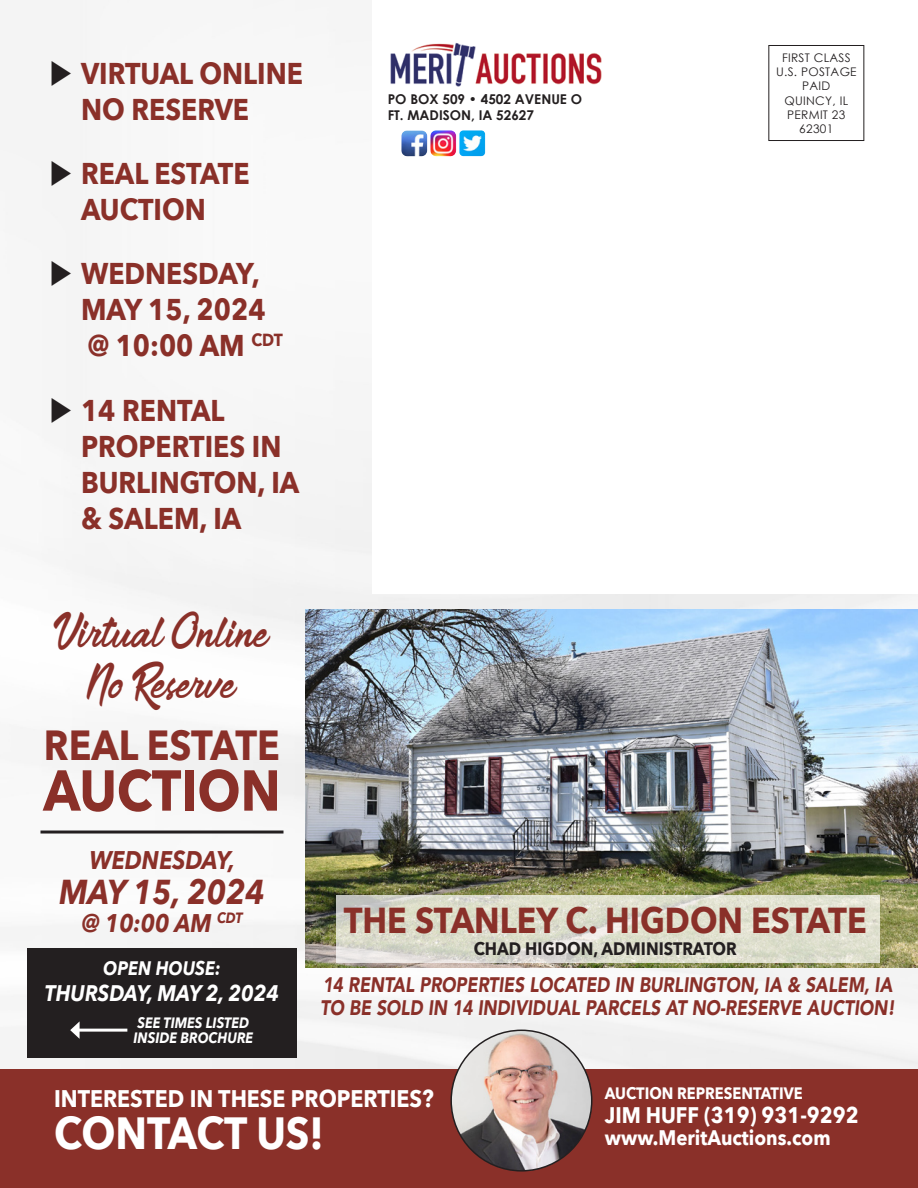
<style>
.page{position:relative;width:918px;height:1188px;background:#fff}
.page>*{position:absolute;margin:0;border:0;box-sizing:border-box;transform-origin:0 0}
.t1{font:700 57px "Avenir Next";color:#8a3029;scale:.89 1}
.t2{font:700 45px "Avenir Next";letter-spacing:-.005em;color:#fff;scale:.89 1}
.t3{font:700 42px "Avenir Next";color:#8a3029;scale:.89 1}
.t4{font:700 36px "Avenir Next";color:#8a3029;scale:.9 1}
.t5{font:36px/51.3px "The Delicate DEMO";color:#8a3029;text-align:center;scale:.82 1}
.t6{font:italic 700 34.5px "Avenir Next";color:#8a3029;scale:.87 1}
.t7{font:700 30px/36px "Avenir Next";color:#8a3029;scale:.89 1}
.t8{font:italic 700 25.5px "Avenir Next";color:#8a3029;scale:.87 1}
.t9{font:700 24px "Avenir Next";color:#fff;scale:.89 1}
.t10{font:700 22.5px "Avenir Next";color:#fff;scale:.89 1}
.t11{font:italic 700 22.5px "Avenir Next";color:#fff;scale:.87 1}
.t12{font:italic 900 21px/22.5px "Avenir";color:#8a3029;scale:.82 1}
.t13{font:700 21px "Avenir Next";color:#fff;scale:.89 1}
.t14{font:italic 700 19.5px "Avenir Next";color:#fff;scale:.87 1}
.t15{font:700 18px "Avenir Next";color:#231f20;scale:.89 1}
.t16{font:700 16.5px "Avenir Next";color:#fff;scale:.89 1}
.t17{font:italic 700 15px/15px "Avenir Next";color:#fff;scale:.87 1}
.t18{font:700 13.5px "Century Gothic";color:#231f20}
.t19{font:11.85px "Century Gothic";letter-spacing:.025em;color:#231f20}
.s1{color:#231f20}
</style>
<div class="page">
<div style="left:0;top:0;width:918px;height:1069px;background:#f6f6f6"></div>
<div style="left:27px;top:949px;width:270px;height:109px;background:#231f20"></div>
<div style="left:373px;top:0;width:545px;height:594px;background:#fff"></div>
<img style="left:390px;top:43px;width:212px;height:44px">
<div style="left:769px;top:45px;width:95px;height:96px;border:1px solid #231f20"></div>
<img style="left:401px;top:130px;width:26px;height:26px">
<img style="left:430px;top:130px;width:26px;height:26px">
<img style="left:459px;top:130px;width:26px;height:26px">
<img style="left:305px;top:609px;width:613px;height:359px">
<div style="left:0;top:1069px;width:918px;height:119px;background:#8a3029"></div>
<img style="left:451px;top:1030px;width:141px;height:141px;border-radius:70px">
<hr style="left:40px;top:831px;width:244px;height:3px;background:#231f20">
<hr style="left:77px;top:1029px;width:50px;height:3px;background:#fff">
<svg style="left:70px;top:1021px;width:10px;height:18px"></svg>
<svg style="left:336px;top:896px;width:543px;height:67px;fill:#dedfce"></svg>
<svg style="left:73px;top:84px;width:27px;height:1px"></svg>
<svg style="left:73px;top:184px;width:27px;height:1px"></svg>
<svg style="left:73px;top:284px;width:27px;height:1px"></svg>
<svg style="left:73px;top:421px;width:27px;height:1px"></svg>
<p class="t7" style="left:50px;top:55px;width:286px"><span class="s1">◆</span> VIRTUAL ONLINE</p>
<p class="t7" style="left:81px;top:91px;width:190px">NO RESERVE</p>
<p class="t7" style="left:50px;top:155px;width:226px"><span class="s1">◆</span> REAL ESTATE</p>
<p class="t7" style="left:81px;top:191px;width:142px">AUCTION</p>
<p class="t7" style="left:50px;top:255px;width:238px"><span class="s1">◆</span> WEDNESDAY,</p>
<p class="t7" style="left:81px;top:291px;width:209px">MAY 15, 2024</p>
<p class="t7" style="left:88px;top:327px;width:221px">@ 10:00 AM <sup>CDT</sup></p>
<p class="t7" style="left:81px;top:392px;width:247px;text-indent:-32px"><span class="s1">◆</span> 14 RENTAL<br>PROPERTIES IN<br>BURLINGTON, IA</p>
<p class="t7" style="left:81px;top:500px;width:182px">&amp; SALEM, IA</p>
<p class="t18" style="left:388px;top:90px;width:196px">PO BOX 509 • 4502 AVENUE O</p>
<p class="t18" style="left:388px;top:106px;width:148px">FT. MADISON, IA 52627</p>
<p class="t19" style="left:782px;top:49px;width:70px">FIRST CLASS</p>
<p class="t19" style="left:776px;top:64px;width:82px">U.S. POSTAGE</p>
<p class="t19" style="left:802px;top:78px;width:30px">PAID</p>
<p class="t19" style="left:784px;top:92px;width:65px">QUINCY, IL</p>
<p class="t19" style="left:787px;top:106px;width:60px">PERMIT 23</p>
<p class="t19" style="left:799px;top:121px;width:36px">62301</p>
<p class="t5" style="left:54px;top:609px;width:265px">Virtual Online<br>No Reserve</p>
<p class="t3" style="left:44px;top:709px;width:267px">REAL ESTATE</p>
<p class="t1" style="left:43px;top:741px;width:268px">AUCTION</p>
<p class="t8" style="left:89px;top:838px;width:169px">WEDNESDAY,</p>
<p class="t6" style="left:59px;top:862px;width:238px">MAY 15, 2024</p>
<p class="t8" style="left:82px;top:901px;width:186px">@ 10:00 AM <sup>CDT</sup></p>
<p class="t14" style="left:103px;top:951px;width:136px">OPEN HOUSE:</p>
<p class="t11" style="left:45px;top:973px;width:271px">THURSDAY, MAY 2, 2024</p>
<p class="t17" style="left:133px;top:1015px;width:139px">SEE TIMES LISTED<br>INSIDE BROCHURE</p>
<p class="t4" style="left:344px;top:889px;width:583px">THE STANLEY C. HIGDON ESTATE</p>
<p class="t15" style="left:474px;top:933px;width:297px">CHAD HIGDON, ADMINISTRATOR</p>
<p class="t12" style="left:320px;top:973px;width:703px">14 RENTAL PROPERTIES LOCATED IN BURLINGTON, IA &amp; SALEM, IA<br>TO BE SOLD IN 14 INDIVIDUAL PARCELS AT NO-RESERVE AUCTION!</p>
<p class="t9" style="left:54px;top:1078px;width:428px">INTERESTED IN THESE PROPERTIES?</p>
<p class="t2" style="left:54px;top:1095px;width:305px">CONTACT US!</p>
<p class="t16" style="left:605px;top:1079px;width:224px">AUCTION REPRESENTATIVE</p>
<p class="t10" style="left:605px;top:1095px;width:287px">JIM HUFF (319) 931-9292</p>
<p class="t13" style="left:605px;top:1120px;width:255px">www.MeritAuctions.com</p>
</div>
